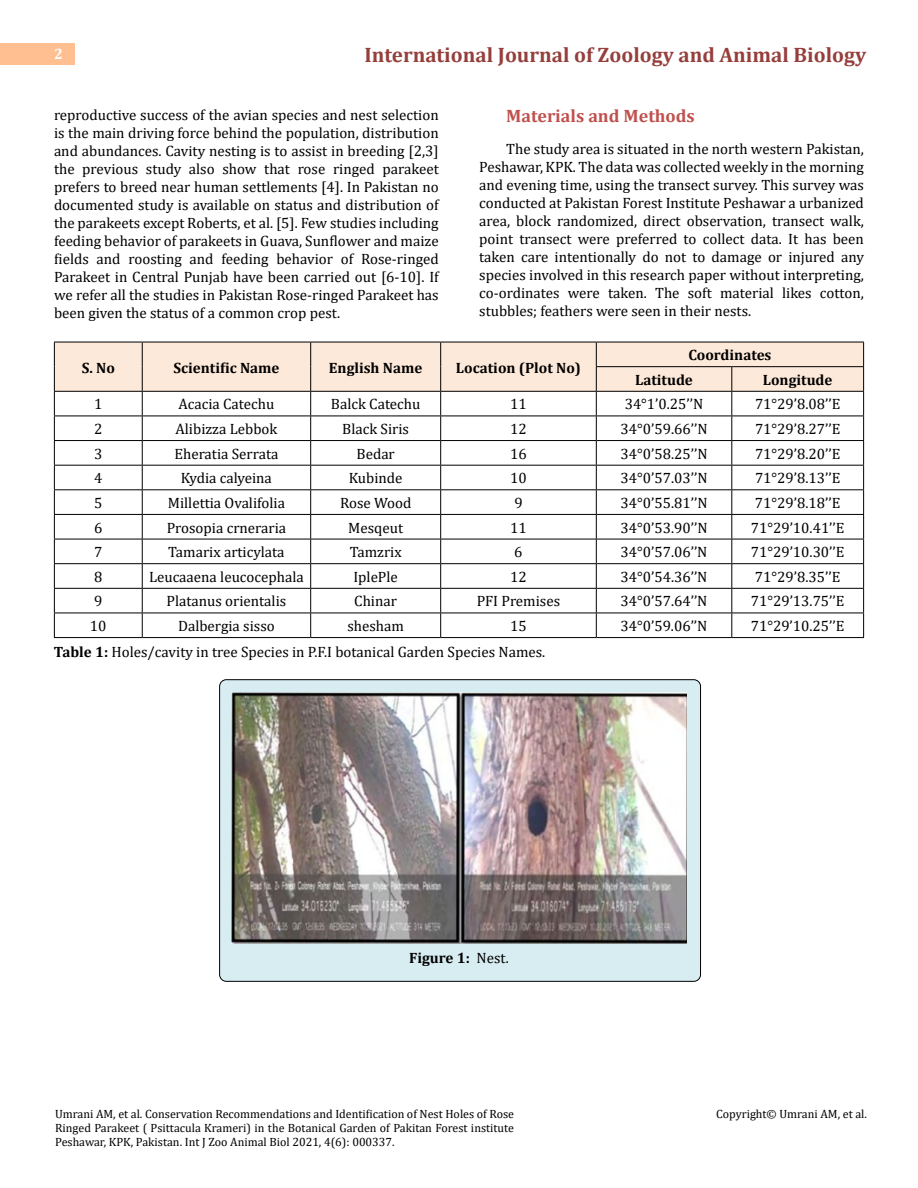
<style>
.page{position:relative;width:918px;height:1188px;background:#fff}
.page>*{position:absolute;margin:0;border:0;box-sizing:border-box;transform-origin:0 0}
.t1{font:700 21px "Cambria";color:#953f3c}
.t2{font:700 18px "Cambria";color:#c0504d}
.t3{font:15px/18px "Cambria";color:#000;text-align:justify}
.t4{font:700 15px/24.6px "Cambria";color:#000}
.t5{font:700 15px "Cambria";color:#fff}
.t6{font:12px/14.4px "Cambria";color:#000;text-align:justify}
.s1{font-weight:700}
.s2{font-weight:400}
</style>
<div class="page">
<div style="left:0;top:43px;width:75px;height:21px;background:#ffbf91"></div>
<div style="left:220px;top:680px;width:481px;height:301px;background:#d8edf2;border-radius:7px"></div>
<div style="left:219px;top:679px;width:482px;height:303px;border:1px solid #000;border-radius:7px"></div>
<svg style="left:54px;top:342px;width:810px;height:295px"></svg>
<hr style="left:54px;top:637px;width:88px;height:1px;background:#000">
<hr style="left:142px;top:637px;width:169px;height:1px;background:#000">
<hr style="left:311px;top:637px;width:130px;height:1px;background:#000">
<hr style="left:441px;top:637px;width:155px;height:1px;background:#000">
<hr style="left:596px;top:637px;width:136px;height:1px;background:#000">
<hr style="left:732px;top:637px;width:132px;height:1px;background:#000">
<img style="left:231px;top:693px;width:456px;height:250px">
<p class="t5" style="left:54px;top:44px;width:10px">2</p>
<h1 class="t1" style="left:364px;top:40px;width:503px">International Journal of Zoology and Animal Biology</h1>
<p class="t3" style="left:54px;top:105px;width:386px">reproductive success of the avian species and nest selection is the main driving force behind the population, distribution and abundances. Cavity nesting is to assist in breeding [2,3] the previous study also show that rose ringed parakeet prefers to breed near human settlements [4]. In Pakistan no documented study is available on status and distribution of the parakeets except Roberts, et al. [5]. Few studies including feeding behavior of parakeets in Guava, Sunflower and maize fields and roosting and feeding behavior of Rose-ringed Parakeet in Central Punjab have been carried out [6-10]. If we refer all the studies in Pakistan Rose-ringed Parakeet has been given the status of a common crop pest.</p>
<p class="t2" style="left:506px;top:103px;width:190px">Materials and Methods</p>
<p class="t3" style="left:479px;top:139px;width:386px;text-indent:27px">The study area is situated in the north western Pakistan, Peshawar, KPK. The data was collected weekly in the morning and evening time, using the transect survey. This survey was conducted at Pakistan Forest Institute Peshawar a urbanized area, block randomized, direct observation, transect walk, point transect were preferred to collect data. It has been taken care intentionally do not to damage or injured any species involved in this research paper without interpreting, co-ordinates were taken. The soft material likes cotton, stubbles; feathers were seen in their nests.</p>
<p class="t4" style="left:82px;top:355px;width:35px">S. No</p>
<p class="t4" style="left:173px;top:355px;width:108px">Scientific Name</p>
<p class="t4" style="left:329px;top:355px;width:95px">English Name</p>
<p class="t4" style="left:456px;top:355px;width:127px">Location (Plot No)</p>
<p class="t4" style="left:635px;top:342px;width:138px;text-indent:53px">Coordinates<br>Latitude</p>
<p class="t4" style="left:763px;top:367px;width:71px">Longitude</p>
<p class="t3" style="left:94px;top:395px;width:10px">1</p>
<p class="t3" style="left:179px;top:395px;width:97px">Acacia Catechu</p>
<p class="t3" style="left:331px;top:395px;width:91px">Balck Catechu</p>
<p class="t3" style="left:510px;top:395px;width:18px">11</p>
<p class="t3" style="left:625px;top:395px;width:80px">34°1’0.25’’N</p>
<p class="t3" style="left:755px;top:395px;width:87px">71°29’8.08’’E</p>
<p class="t3" style="left:94px;top:420px;width:10px">2</p>
<p class="t3" style="left:176px;top:420px;width:103px">Alibizza Lebbok</p>
<p class="t3" style="left:342px;top:420px;width:68px">Black Siris</p>
<p class="t3" style="left:510px;top:420px;width:18px">12</p>
<p class="t3" style="left:621px;top:420px;width:89px">34°0’59.66’’N</p>
<p class="t3" style="left:755px;top:420px;width:87px">71°29’8.27’’E</p>
<p class="t3" style="left:94px;top:445px;width:10px">3</p>
<p class="t3" style="left:174px;top:445px;width:105px">Eheratia Serrata</p>
<p class="t3" style="left:357px;top:445px;width:40px">Bedar</p>
<p class="t3" style="left:510px;top:445px;width:18px">16</p>
<p class="t3" style="left:621px;top:445px;width:89px">34°0’58.25’’N</p>
<p class="t3" style="left:755px;top:445px;width:87px">71°29’8.20’’E</p>
<p class="t3" style="left:94px;top:469px;width:10px">4</p>
<p class="t3" style="left:181px;top:469px;width:92px">Kydia calyeina</p>
<p class="t3" style="left:349px;top:469px;width:55px">Kubinde</p>
<p class="t3" style="left:510px;top:469px;width:18px">10</p>
<p class="t3" style="left:621px;top:469px;width:89px">34°0’57.03’’N</p>
<p class="t3" style="left:755px;top:469px;width:87px">71°29’8.13’’E</p>
<p class="t3" style="left:94px;top:494px;width:10px">5</p>
<p class="t3" style="left:168px;top:494px;width:119px">Millettia Ovalifolia</p>
<p class="t3" style="left:340px;top:494px;width:73px">Rose Wood</p>
<p class="t3" style="left:514px;top:494px;width:10px">9</p>
<p class="t3" style="left:621px;top:494px;width:89px">34°0’55.81’’N</p>
<p class="t3" style="left:755px;top:494px;width:87px">71°29’8.18’’E</p>
<p class="t3" style="left:94px;top:518px;width:10px">6</p>
<p class="t3" style="left:167px;top:518px;width:121px">Prosopia crneraria</p>
<p class="t3" style="left:348px;top:518px;width:56px">Mesqeut</p>
<p class="t3" style="left:510px;top:518px;width:18px">11</p>
<p class="t3" style="left:621px;top:518px;width:89px">34°0’53.90’’N</p>
<p class="t3" style="left:751px;top:518px;width:95px">71°29’10.41’’E</p>
<p class="t3" style="left:94px;top:543px;width:10px">7</p>
<p class="t3" style="left:168px;top:543px;width:118px">Tamarix articylata</p>
<p class="t3" style="left:350px;top:543px;width:53px">Tamzrix</p>
<p class="t3" style="left:514px;top:543px;width:10px">6</p>
<p class="t3" style="left:621px;top:543px;width:89px">34°0’57.06’’N</p>
<p class="t3" style="left:751px;top:543px;width:95px">71°29’10.30’’E</p>
<p class="t3" style="left:94px;top:568px;width:10px">8</p>
<p class="t3" style="left:149px;top:568px;width:156px">Leucaaena leucocephala</p>
<p class="t3" style="left:353px;top:568px;width:46px">IplePle</p>
<p class="t3" style="left:510px;top:568px;width:18px">12</p>
<p class="t3" style="left:621px;top:568px;width:89px">34°0’54.36’’N</p>
<p class="t3" style="left:755px;top:568px;width:87px">71°29’8.35’’E</p>
<p class="t3" style="left:94px;top:592px;width:10px">9</p>
<p class="t3" style="left:167px;top:592px;width:121px">Platanus orientalis</p>
<p class="t3" style="left:354px;top:592px;width:44px">Chinar</p>
<p class="t3" style="left:477px;top:592px;width:85px">PFI Premises</p>
<p class="t3" style="left:621px;top:592px;width:89px">34°0’57.64’’N</p>
<p class="t3" style="left:751px;top:592px;width:95px">71°29’13.75’’E</p>
<p class="t3" style="left:90px;top:617px;width:18px">10</p>
<p class="t3" style="left:178px;top:617px;width:98px">Dalbergia sisso</p>
<p class="t3" style="left:347px;top:617px;width:58px">shesham</p>
<p class="t3" style="left:510px;top:617px;width:18px">15</p>
<p class="t3" style="left:620px;top:617px;width:89px">34°0’59.06’’N</p>
<p class="t3" style="left:751px;top:617px;width:95px">71°29’10.25’’E</p>
<p class="t3" style="left:54px;top:643px;width:493px"><span class="s1">Table 1:</span> Holes/cavity in tree Species in P.F.I botanical Garden Species Names.</p>
<p class="t4" style="left:409px;top:945px;width:101px">Figure 1: <span class="s2">Nest.</span></p>
<p class="t6" style="left:55px;top:1106px;width:461px">Umrani AM, et al. Conservation Recommendations and Identification of Nest Holes of Rose Ringed Parakeet ( Psittacula Krameri) in the Botanical Garden of Pakitan Forest institute Peshawar, KPK, Pakistan. Int J Zoo Animal Biol 2021, 4(6): 000337.</p>
<p class="t6" style="left:716px;top:1106px;width:152px">Copyright© Umrani AM, et al.</p>
</div>
